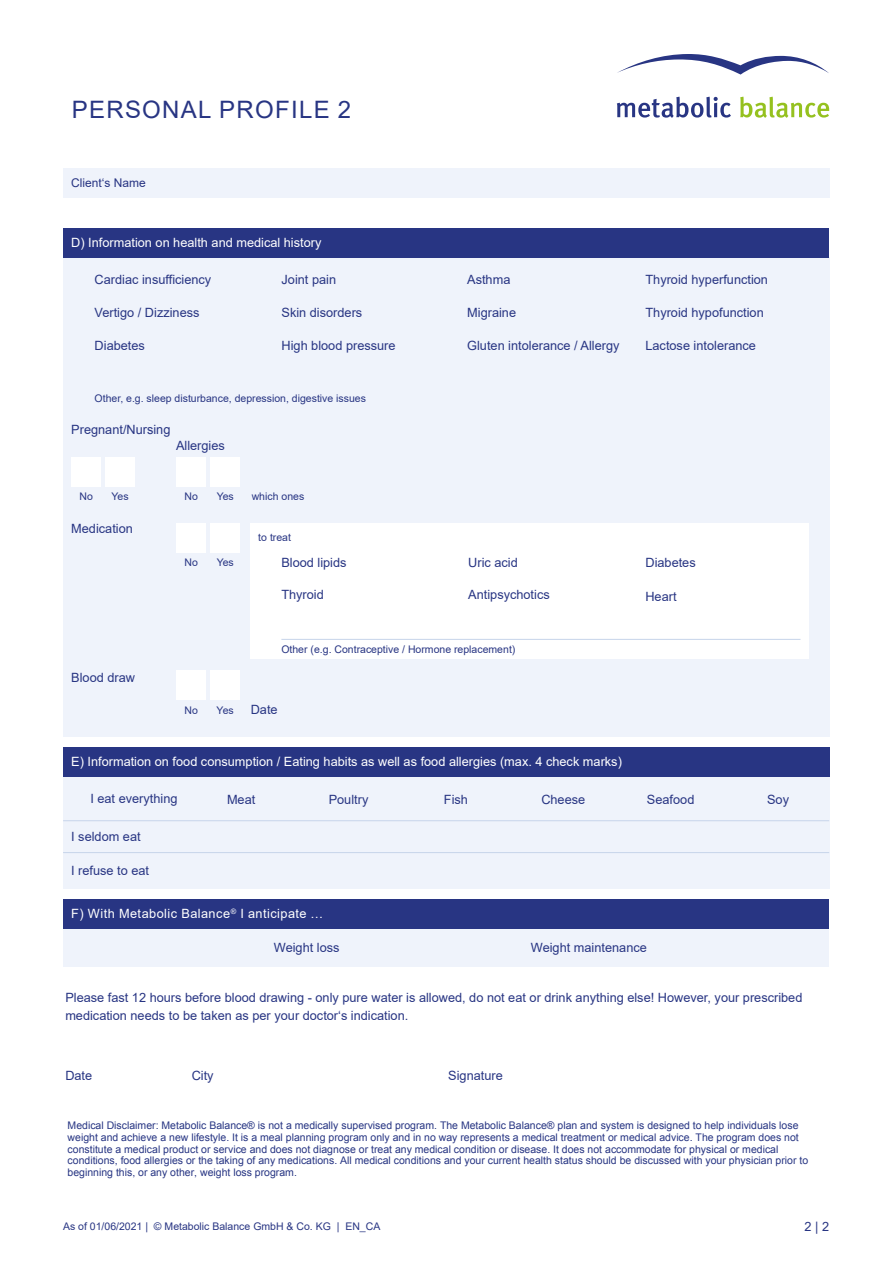
<style>
.page{position:relative;width:893px;height:1263px;background:#fff}
.page>*{position:absolute;margin:0;border:0;box-sizing:border-box;transform-origin:0 0}
.t1{font:24px "Arial";letter-spacing:.055em;color:#283583}
.t2{font:12.75px/18px "Arial";color:#283583}
.t3{font:12.75px "Arial";color:#fff}
.t4{font:12.75px "Arial";letter-spacing:.035em;color:#fff}
.t5{font:12px "Arial";color:#283583}
.t6{font:10.5px/11.7px "Arial";color:#273583}
.t7{font:10.5px "Arial";color:#283583}
.s1{font-style:inherit}
</style>
<div class="page">
<div style="left:63px;top:776px;width:766px;height:113px;background:#eff3fb"></div>
<div style="left:63px;top:257px;width:766px;height:480px;background:#eff3fb"></div>
<div style="left:64px;top:928px;width:765px;height:39px;background:#eff3fb"></div>
<div style="left:64px;top:228px;width:765px;height:29px;background:#283583"></div>
<div style="left:63px;top:747px;width:766px;height:29px;background:#283583"></div>
<div style="left:64px;top:899px;width:765px;height:29px;background:#283583"></div>
<svg style="left:740px;top:97px;width:89px;height:21px"></svg>
<svg style="left:617px;top:97px;width:114px;height:21px"></svg>
<svg style="left:617px;top:54px;width:212px;height:21px"></svg>
<div style="left:63px;top:168px;width:766px;height:30px;background:#eff3fb"></div>
<hr style="left:63px;top:820px;width:766px;height:1px;background:#c7d4ea">
<hr style="left:63px;top:852px;width:766px;height:1px;background:#c7d4ea">
<div style="left:251px;top:523px;width:558px;height:135px;background:#fff"></div>
<hr style="left:281px;top:639px;width:519px;height:1px;background:#c7d4ea">
<div style="left:71px;top:457px;width:30px;height:30px;background:#fff"></div>
<div style="left:176px;top:523px;width:30px;height:30px;background:#fff"></div>
<div style="left:176px;top:670px;width:30px;height:30px;background:#fff"></div>
<div style="left:176px;top:457px;width:30px;height:30px;background:#fff"></div>
<div style="left:105px;top:457px;width:30px;height:30px;background:#fff"></div>
<div style="left:210px;top:523px;width:30px;height:30px;background:#fff"></div>
<div style="left:210px;top:670px;width:30px;height:30px;background:#fff"></div>
<div style="left:210px;top:457px;width:30px;height:30px;background:#fff"></div>
<h1 class="t1" style="left:72px;top:93px;width:281px">PERSONAL PROFILE 2</h1>
<p class="t5" style="left:71px;top:175px;width:76px">Client‘s Name</p>
<p class="t3" style="left:71px;top:234px;width:252px">D) Information on health and medical history</p>
<p class="t2" style="left:95px;top:270px;width:118px">Cardiac insufficiency</p>
<p class="t2" style="left:95px;top:303px;width:106px">Vertigo / Dizziness</p>
<p class="t2" style="left:95px;top:336px;width:52px">Diabetes</p>
<p class="t2" style="left:282px;top:270px;width:56px">Joint pain</p>
<p class="t2" style="left:282px;top:303px;width:82px">Skin disorders</p>
<p class="t2" style="left:282px;top:336px;width:116px">High blood pressure</p>
<p class="t7" style="left:95px;top:391px;width:273px">Other, e.g. sleep disturbance, depression, digestive issues</p>
<p class="t2" style="left:71px;top:420px;width:101px">Pregnant<span class="s1">/Nursing</span></p>
<p class="t2" style="left:176px;top:436px;width:50px">Allergies</p>
<p class="t7" style="left:79px;top:489px;width:15px">No</p>
<p class="t7" style="left:112px;top:489px;width:19px">Yes</p>
<p class="t7" style="left:185px;top:489px;width:15px">No</p>
<p class="t2" style="left:71px;top:519px;width:63px">Medication</p>
<p class="t7" style="left:217px;top:489px;width:19px">Yes</p>
<p class="t7" style="left:252px;top:489px;width:54px">which ones</p>
<p class="t7" style="left:258px;top:530px;width:34px">to treat</p>
<p class="t7" style="left:185px;top:555px;width:15px">No</p>
<p class="t7" style="left:217px;top:555px;width:19px">Yes</p>
<p class="t2" style="left:281px;top:553px;width:67px">Blood lipids</p>
<p class="t2" style="left:281px;top:586px;width:44px">Thyroid</p>
<p class="t2" style="left:467px;top:270px;width:45px">Asthma</p>
<p class="t2" style="left:645px;top:270px;width:124px">Thyroid hyperfunction</p>
<p class="t2" style="left:467px;top:303px;width:50px">Migraine</p>
<p class="t2" style="left:645px;top:303px;width:120px">Thyroid hypofunction</p>
<p class="t2" style="left:467px;top:336px;width:154px">Gluten intolerance / Allergy</p>
<p class="t2" style="left:645px;top:336px;width:112px">Lactose intolerance</p>
<p class="t2" style="left:468px;top:553px;width:51px">Uric acid</p>
<p class="t2" style="left:645px;top:553px;width:52px">Diabetes</p>
<p class="t2" style="left:468px;top:586px;width:83px">Antipsychotics</p>
<p class="t2" style="left:645px;top:587px;width:33px">Heart</p>
<p class="t2" style="left:71px;top:668px;width:65px">Blood draw</p>
<p class="t7" style="left:281px;top:642px;width:236px">Other (e.g. Contraceptive / Hormone replacement)</p>
<p class="t7" style="left:184px;top:703px;width:15px">No</p>
<p class="t7" style="left:217px;top:703px;width:19px">Yes</p>
<p class="t2" style="left:251px;top:700px;width:28px">Date</p>
<p class="t3" style="left:71px;top:753px;width:552px">E) Information on food consumption / Eating habits as well as food allergies (max. 4 check marks)</p>
<p class="t2" style="left:90px;top:790px;width:89px">I eat everything</p>
<p class="t2" style="left:227px;top:790px;width:30px">Meat</p>
<p class="t2" style="left:71px;top:828px;width:71px">I seldom eat</p>
<p class="t2" style="left:71px;top:861px;width:79px">I refuse to eat</p>
<p class="t2" style="left:329px;top:790px;width:41px">Poultry</p>
<p class="t2" style="left:444px;top:790px;width:26px">Fish</p>
<p class="t2" style="left:541px;top:790px;width:45px">Cheese</p>
<p class="t2" style="left:647px;top:790px;width:49px">Seafood</p>
<p class="t2" style="left:767px;top:790px;width:23px">Soy</p>
<p class="t4" style="left:71px;top:905px;width:254px">F) With Metabolic Balance<sup>®</sup> I anticipate …</p>
<p class="t2" style="left:274px;top:938px;width:67px">Weight loss</p>
<p class="t2" style="left:531px;top:938px;width:117px">Weight maintenance</p>
<p class="t2" style="left:65px;top:989px;width:739px">Please fast 12 hours before blood drawing - only pure water is allowed, do not eat or drink anything else! However, your prescribed medication needs to be taken as per your doctor‘s indication.</p>
<p class="t2" style="left:65px;top:1066px;width:28px">Date</p>
<p class="t2" style="left:192px;top:1066px;width:23px">City</p>
<p class="t2" style="left:448px;top:1066px;width:56px">Signature</p>
<p class="t6" style="left:68px;top:1119px;width:742px">Medical Disclaimer: Metabolic Balance® is not a medically supervised program. The Metabolic Balance® plan and system is designed to help individuals lose weight and achieve a new lifestyle. It is a meal planning program only and in no way represents a medical treatment or medical advice. The program does not constitute a medical product or service and does not diagnose or treat any medical condition or disease. It does not accommodate for physical or medical conditions, food allergies or the taking of any medications. All medical conditions and your current health status should be discussed with your physician prior to beginning this, or any other, weight loss program.</p>
<p class="t7" style="left:63px;top:1219px;width:319px">As of 01/06/2021 | © Metabolic Balance GmbH &amp; Co. KG | EN_CA</p>
<p class="t2" style="left:805px;top:1217px;width:26px">2 | 2</p>
</div>
